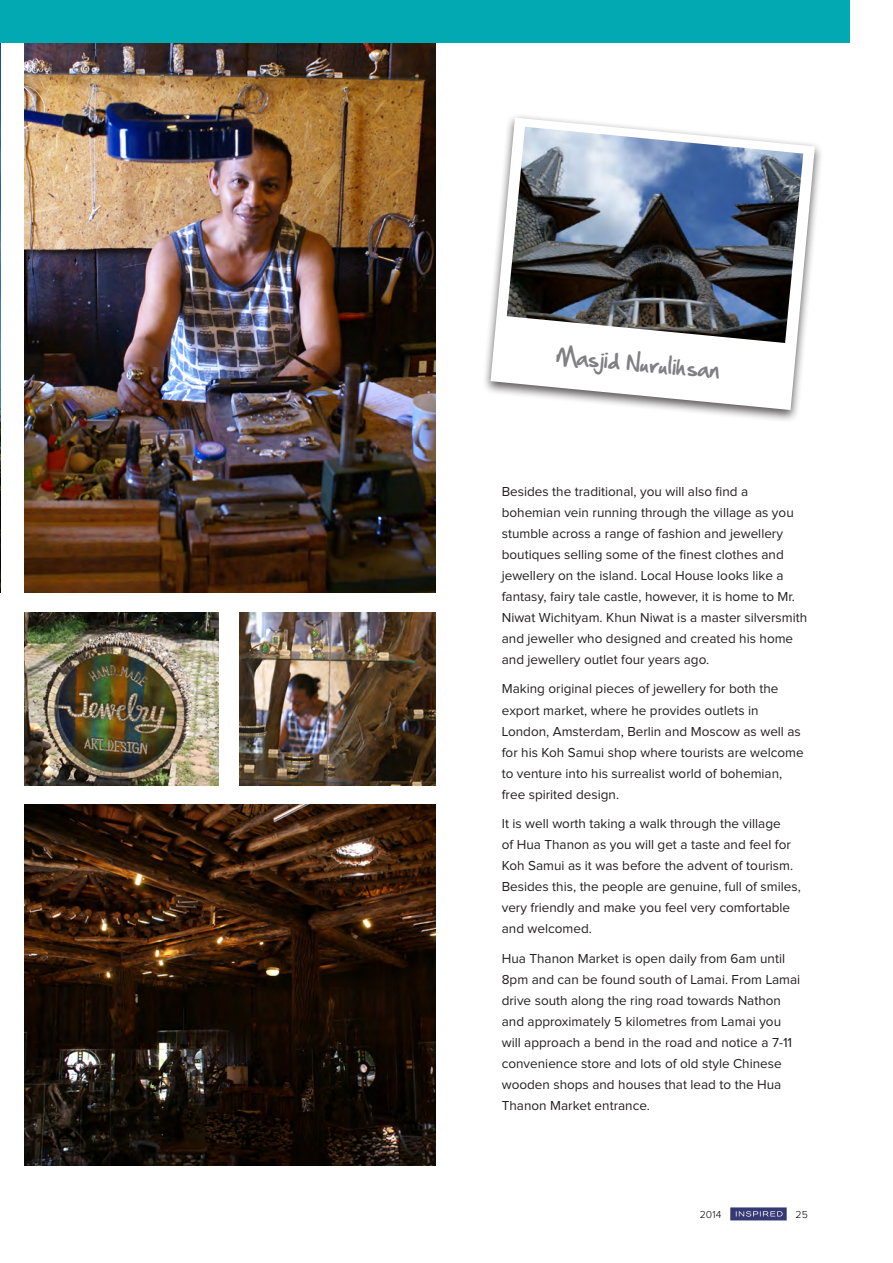
<style>
.page{position:relative;width:893px;height:1263px;background:#fff}
.page>*{position:absolute;margin:0;border:0;box-sizing:border-box;transform-origin:0 0}
.t1{font:19.65px "Hand Of Sean";color:#808083}
.Story_01{font:13.5px/21px "Proxima Nova";color:#231f20}
.t2{font:300 10.5px "Proxima Nova";letter-spacing:.01em;color:#000}
</style>
<div class="page">
<img style="left:24px;top:43px;width:412px;height:549px">
<img style="left:0;top:69px;width:1px;height:523px">
<hr style="left:0;top:0;width:1px;height:69px;background:#1842ae">
<div style="left:0;top:0;width:849px;height:43px;background:#02a9b2"></div>
<div style="left:482px;top:113px;width:341px;height:310px;background:#231f20;opacity:.75"></div>
<svg style="left:490px;top:118px;width:325px;height:292px"></svg>
<img style="left:507px;top:127px;width:296px;height:216px">
<img style="left:24px;top:804px;width:412px;height:362px">
<img style="left:24px;top:612px;width:194px;height:174px">
<img style="left:240px;top:612px;width:196px;height:174px">
<svg style="left:730px;top:1207px;width:57px;height:13px"></svg>
<p class="t1" style="left:558px;top:337px;width:166px;rotate:6deg">Masjid Nurulihsan</p>
<p class="Story_01" style="left:502px;top:481px;width:307px">Besides the traditional, you will also find a bohemian vein running through the village as you stumble across a range of fashion and jewellery boutiques selling some of the finest clothes and jewellery on the island. Local House looks like a fantasy, fairy tale castle, however, it is home to Mr.<br>Niwat Wichityam. Khun Niwat is a master silversmith and jeweller who designed and created his home and jewellery outlet four years ago.</p>
<p class="Story_01" style="left:502px;top:679px;width:303px">Making original pieces of jewellery for both the export market, where he provides outlets in London, Amsterdam, Berlin and Moscow as well as for his Koh Samui shop where tourists are welcome to venture into his surrealist world of bohemian, free spirited design.</p>
<p class="Story_01" style="left:502px;top:814px;width:300px">It is well worth taking a walk through the village<br>of Hua Thanon as you will get a taste and feel for Koh Samui as it was before the advent of tourism.<br>Besides this, the people are genuine, full of smiles, very friendly and make you feel very comfortable and welcomed.</p>
<p class="Story_01" style="left:502px;top:948px;width:300px">Hua Thanon Market is open daily from 6am until 8pm and can be found south of Lamai. From Lamai drive south along the ring road towards Nathon and approximately 5 kilometres from Lamai you will approach a bend in the road and notice a 7-11 convenience store and lots of old style Chinese wooden shops and houses that lead to the Hua Thanon Market entrance.</p>
<p class="t2" style="left:700px;top:1209px;width:23px">2014</p>
<p class="t2" style="left:796px;top:1209px;width:14px">25</p>
</div>
